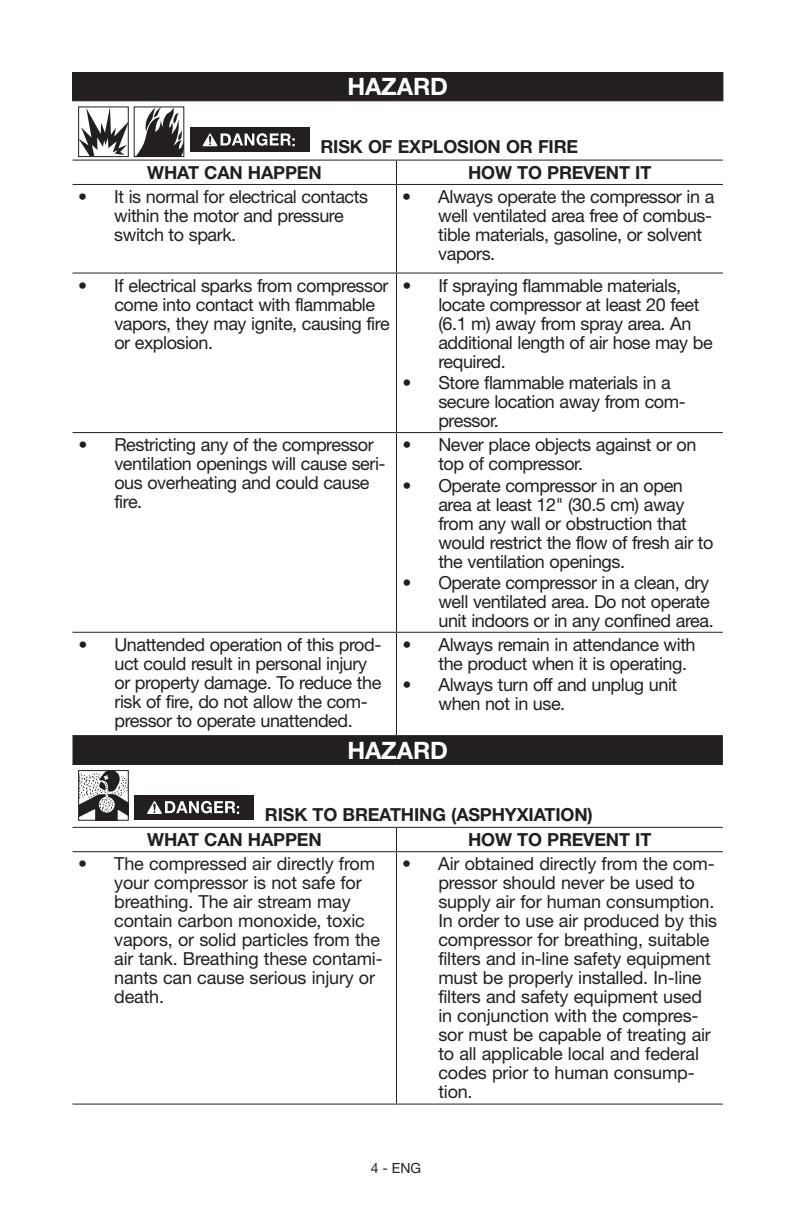
<style>
.page{position:relative;width:792px;height:1224px;background:#fff}
.page>*{position:absolute;margin:0;border:0;box-sizing:border-box;transform-origin:0 0}
.t1{font:700 24px "Helvetica Neue";letter-spacing:-.005em;color:#fff}
.t2{font:18px/19px "Helvetica Neue";letter-spacing:-.025em;color:#231f20}
.t3{font:700 18px "Helvetica Neue";letter-spacing:-.01em;color:#231f20}
.t4{font:14px "Helvetica Neue";color:#231f20}
</style>
<div class="page">
<svg style="left:72px;top:72px;width:651px;height:692px"></svg>
<svg style="left:72px;top:72px;width:1px;height:28px"></svg>
<svg style="left:722px;top:72px;width:1px;height:28px"></svg>
<hr style="left:72px;top:100px;width:324px;height:1px;background:#231f20">
<hr style="left:396px;top:100px;width:327px;height:1px;background:#231f20">
<hr style="left:72px;top:160px;width:324px;height:1px;background:#231f20">
<hr style="left:396px;top:160px;width:327px;height:1px;background:#231f20">
<svg style="left:396px;top:161px;width:1px;height:23px"></svg>
<hr style="left:72px;top:184px;width:324px;height:1px;background:#231f20">
<hr style="left:396px;top:184px;width:327px;height:1px;background:#231f20">
<hr style="left:396px;top:185px;width:1px;height:88px;background:#231f20">
<hr style="left:72px;top:273px;width:324px;height:1px;background:#231f20">
<hr style="left:396px;top:273px;width:327px;height:1px;background:#231f20">
<hr style="left:396px;top:274px;width:1px;height:158px;background:#231f20">
<hr style="left:72px;top:432px;width:324px;height:1px;background:#231f20">
<hr style="left:396px;top:432px;width:327px;height:1px;background:#231f20">
<hr style="left:396px;top:433px;width:1px;height:199px;background:#231f20">
<hr style="left:72px;top:632px;width:324px;height:1px;background:#231f20">
<hr style="left:396px;top:632px;width:327px;height:1px;background:#231f20">
<hr style="left:396px;top:633px;width:1px;height:102px;background:#231f20">
<hr style="left:72px;top:735px;width:324px;height:1px;background:#231f20">
<hr style="left:396px;top:735px;width:327px;height:1px;background:#231f20">
<hr style="left:72px;top:764px;width:324px;height:1px;background:#231f20">
<hr style="left:396px;top:764px;width:327px;height:1px;background:#231f20">
<hr style="left:72px;top:827px;width:324px;height:1px;background:#231f20">
<hr style="left:396px;top:827px;width:327px;height:1px;background:#231f20">
<svg style="left:396px;top:828px;width:1px;height:23px"></svg>
<hr style="left:72px;top:851px;width:324px;height:1px;background:#231f20">
<hr style="left:396px;top:851px;width:327px;height:1px;background:#231f20">
<hr style="left:396px;top:852px;width:1px;height:252px;background:#231f20">
<hr style="left:72px;top:1104px;width:324px;height:1px;background:#231f20">
<hr style="left:396px;top:1104px;width:327px;height:1px;background:#231f20">
<svg style="left:80px;top:109px;width:47px;height:46px"></svg>
<div style="left:78px;top:107px;width:51px;height:50px;border:1px solid #231f20"></div>
<svg style="left:136px;top:109px;width:46px;height:46px"></svg>
<div style="left:134px;top:107px;width:50px;height:50px;border:1px solid #231f20"></div>
<div style="left:190px;top:127px;width:120px;height:25px;background:#231f20"></div>
<svg style="left:203px;top:133px;width:92px;height:13px"></svg>
<svg style="left:80px;top:772px;width:47px;height:47px"></svg>
<div style="left:78px;top:770px;width:51px;height:51px;border:1px solid #231f20"></div>
<div style="left:134px;top:795px;width:120px;height:24px;background:#231f20"></div>
<svg style="left:147px;top:801px;width:92px;height:13px"></svg>
<h1 class="t1" style="left:347px;top:72px;width:102px">HAZARD</h1>
<p class="t3" style="left:320px;top:135px;width:114px">RISK OF EXPLO</p>
<p class="t3" style="left:457px;top:135px;width:123px">SION OR FIRE</p>
<p class="t3" style="left:147px;top:161px;width:29px">WHAT</p>
<p class="t3" style="left:204px;top:161px;width:14px">CAN</p>
<p class="t3" style="left:248px;top:161px;width:13px">HAPP</p>
<p class="t3" style="left:297px;top:161px;width:24px">EN</p>
<p class="t3" style="left:468px;top:161px;width:180px">HOW TO PREVENT IT</p>
<p class="t2" style="left:114px;top:187px;width:255px;text-indent:-36px">• It is normal for electrical contacts within the motor and pressure switch to spark.</p>
<p class="t2" style="left:438px;top:187px;width:278px;text-indent:-36px">• Always operate the compressor in a well ventilated area free of combus&shy;tible materials, gasoline, or solvent vapors.</p>
<p class="t2" style="left:114px;top:276px;width:277px;text-indent:-36px">• If electrical sparks from compressor come into contact with flammable vapors, they may ignite, causing fire or explosion.</p>
<p class="t2" style="left:438px;top:276px;width:276px;text-indent:-36px">• If spraying flammable materials, locate compressor at least 20 feet (6.1 m) away from spray area. An additional length of air hose may be required.</p>
<p class="t2" style="left:438px;top:373px;width:249px;text-indent:-36px">• Store flammable materials in a secure location away from com&shy;pressor.</p>
<p class="t2" style="left:114px;top:435px;width:273px;text-indent:-36px">• Restricting any of the compressor ventilation openings will cause seri&shy;ous overheating and could cause fire.</p>
<p class="t2" style="left:438px;top:435px;width:260px;text-indent:-36px">• Never place objects against or on top of compressor.</p>
<p class="t2" style="left:438px;top:475px;width:277px;text-indent:-36px">• Operate compressor in an open area at least 12" (30.5 cm) away from any wall or obstruction that would restrict the flow of fresh air to the ventilation openings.</p>
<p class="t2" style="left:438px;top:573px;width:277px;text-indent:-36px">• Operate compressor in a clean, dry well ventilated area. Do not operate unit indoors or in any confined area.</p>
<p class="t2" style="left:114px;top:635px;width:268px;text-indent:-36px">• Unattended operation of this prod&shy;uct could result in personal injury or property damage. To reduce the risk of fire, do not allow the com&shy;pressor to operate unattended.</p>
<p class="t2" style="left:439px;top:635px;width:259px;text-indent:-36px">• Always remain in attendance with the product when it is operating.</p>
<p class="t2" style="left:439px;top:675px;width:240px;text-indent:-36px">• Always turn off and unplug unit when not in use.</p>
<h1 class="t1" style="left:347px;top:735px;width:102px">HAZARD</h1>
<p class="t3" style="left:265px;top:803px;width:217px">RISK TO BREATHING (ASPHY</p>
<p class="t3" style="left:517px;top:803px;width:23px">XIATION</p>
<p class="t3" style="left:588px;top:803px;width:7px">)</p>
<p class="t3" style="left:147px;top:828px;width:29px">WHAT</p>
<p class="t3" style="left:204px;top:828px;width:14px">CAN</p>
<p class="t3" style="left:248px;top:828px;width:13px">HAPP</p>
<p class="t3" style="left:297px;top:828px;width:24px">EN</p>
<p class="t3" style="left:468px;top:828px;width:180px">HOW TO PREVENT IT</p>
<p class="t2" style="left:114px;top:854px;width:270px;text-indent:-36px">• The compressed air directly from your compressor is not safe for breathing. The air stream may contain carbon monoxide, toxic vapors, or solid particles from the air tank. Breathing these contami&shy;nants can cause serious injury or death.</p>
<p class="t2" style="left:438px;top:854px;width:280px;text-indent:-36px">• Air obtained directly from the com&shy;pressor should never be used to supply air for human consumption.<br>In order to use air produced by this compressor for breathing, suitable filters and in-line safety equipment must be properly installed. In-line filters and safety equipment used in conjunction with the compres&shy;sor must be capable of treating air to all applicable local and federal codes prior to human consump&shy;tion.</p>
<p class="t4" style="left:371px;top:1160px;width:52px">4 - ENG</p>
</div>
